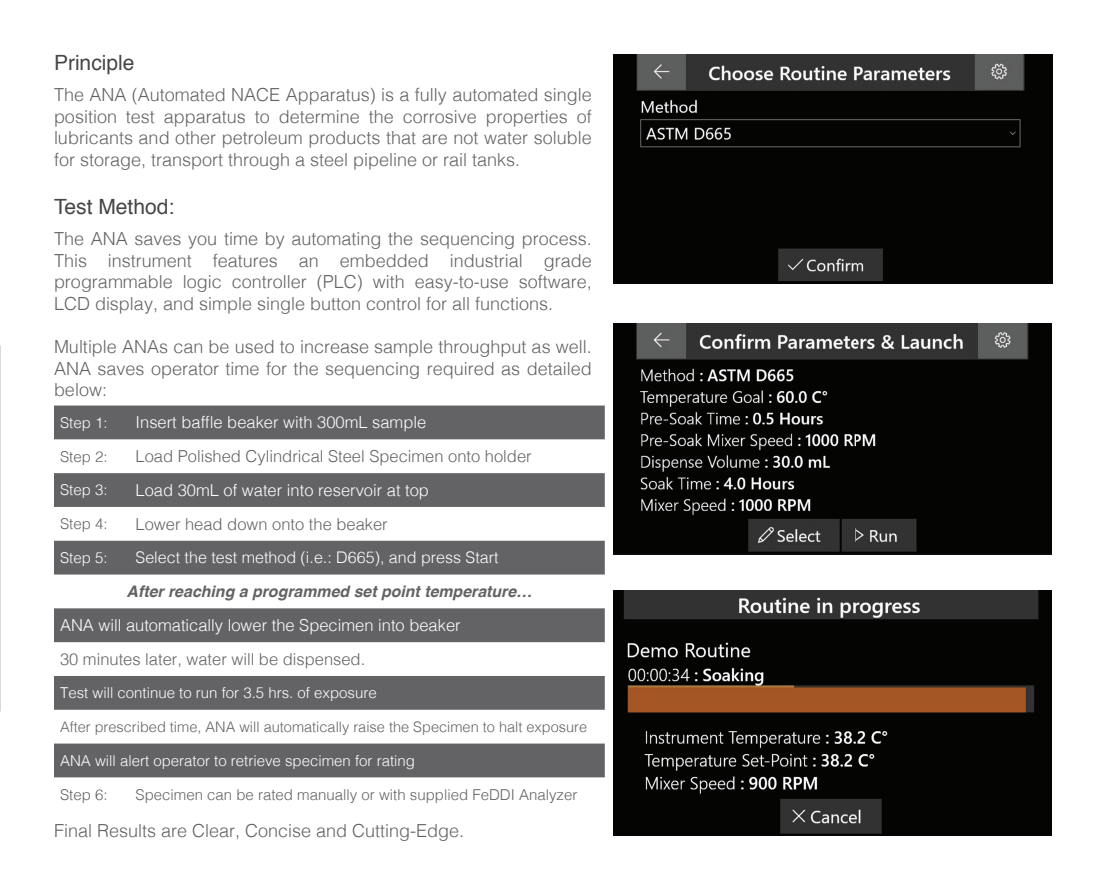
<style>
.page{position:relative;width:1107px;height:891px;background:#fff}
.page>*{position:absolute;margin:0;border:0;box-sizing:border-box;transform-origin:0 0}
.t1{font:21px "Helvetica";color:#454646}
.t2{font:300 18px/21.6px "Helvetica";color:#636366;text-align:justify}
.t3{font:300 16.5px "Helvetica";color:#fff}
.t4{font:300 16.5px "Helvetica";color:#636366}
.t5{font:300 16.05px "Helvetica";color:#fff}
.t6{font:italic 700 15.9px "Helvetica";color:#636366}
.t7{font:300 15px "Helvetica";color:#fff}
.t8{font:300 15px "Helvetica";color:#636366}
.t9{font:300 14.55px "Helvetica";color:#636366}
</style>
<div class="page">
<img style="left:613px;top:54px;width:440px;height:230px">
<img style="left:613px;top:323px;width:439px;height:231px">
<img style="left:613px;top:590px;width:439px;height:245px">
<svg style="left:54px;top:406px;width:551px;height:371px;fill:#636366"></svg>
<p class="t1" style="left:54px;top:46px;width:82px">Principle</p>
<p class="t2" style="left:54px;top:82px;width:539px">The ANA (Automated NACE Apparatus) is a fully automated single position test apparatus to determine the corrosive properties of lubricants and other petroleum products that are not water soluble for storage, transport through a steel pipeline or rail tanks.</p>
<p class="t1" style="left:54px;top:190px;width:122px">Test Method:</p>
<p class="t2" style="left:54px;top:227px;width:539px">The ANA saves you time by automating the sequencing process.<br>This instrument features an embedded industrial grade programmable logic controller (PLC) with easy-to-use software, LCD display, and simple single button control for all functions.</p>
<p class="t2" style="left:54px;top:335px;width:539px">Multiple ANAs can be used to increase sample throughput as well.<br>ANA saves operator time for the sequencing required as detailed below:</p>
<p class="t7" style="left:60px;top:410px;width:49px">Step 1:</p>
<p class="t3" style="left:136px;top:408px;width:292px">Insert baffle beaker with 300mL sample</p>
<p class="t8" style="left:60px;top:444px;width:49px">Step 2:</p>
<p class="t4" style="left:136px;top:442px;width:398px">Load Polished Cylindrical Steel Specimen onto holder</p>
<p class="t7" style="left:60px;top:477px;width:49px">Step 3:</p>
<p class="t3" style="left:136px;top:476px;width:295px">Load 30mL of water into reservoir at top</p>
<p class="t8" style="left:60px;top:511px;width:49px">Step 4:</p>
<p class="t4" style="left:136px;top:510px;width:254px">Lower head down onto the beaker</p>
<p class="t7" style="left:60px;top:545px;width:49px">Step 5:</p>
<p class="t5" style="left:136px;top:544px;width:365px">Select the test method (i.e.: D665), and press Start</p>
<p class="t6" style="left:127px;top:579px;width:407px">After reaching a programmed set point temperature…</p>
<p class="t3" style="left:60px;top:611px;width:402px">ANA will automatically lower the Specimen into beaker</p>
<p class="t4" style="left:60px;top:645px;width:307px">30 minutes later, water will be dispensed.</p>
<p class="t7" style="left:60px;top:680px;width:318px">Test will continue to run for 3.5 hrs. of exposure</p>
<p class="t9" style="left:60px;top:714px;width:529px">After prescribed time, ANA will automatically raise the Specimen to halt exposure</p>
<p class="t7" style="left:60px;top:748px;width:357px">ANA will alert operator to retrieve specimen for rating</p>
<p class="t8" style="left:60px;top:782px;width:49px">Step 6:</p>
<p class="t8" style="left:136px;top:782px;width:443px">Specimen can be rated manually or with supplied FeDDI Analyzer</p>
<p class="t2" style="left:54px;top:819px;width:412px">Final Results are Clear, Concise and Cutting-Edge.</p>
</div>
